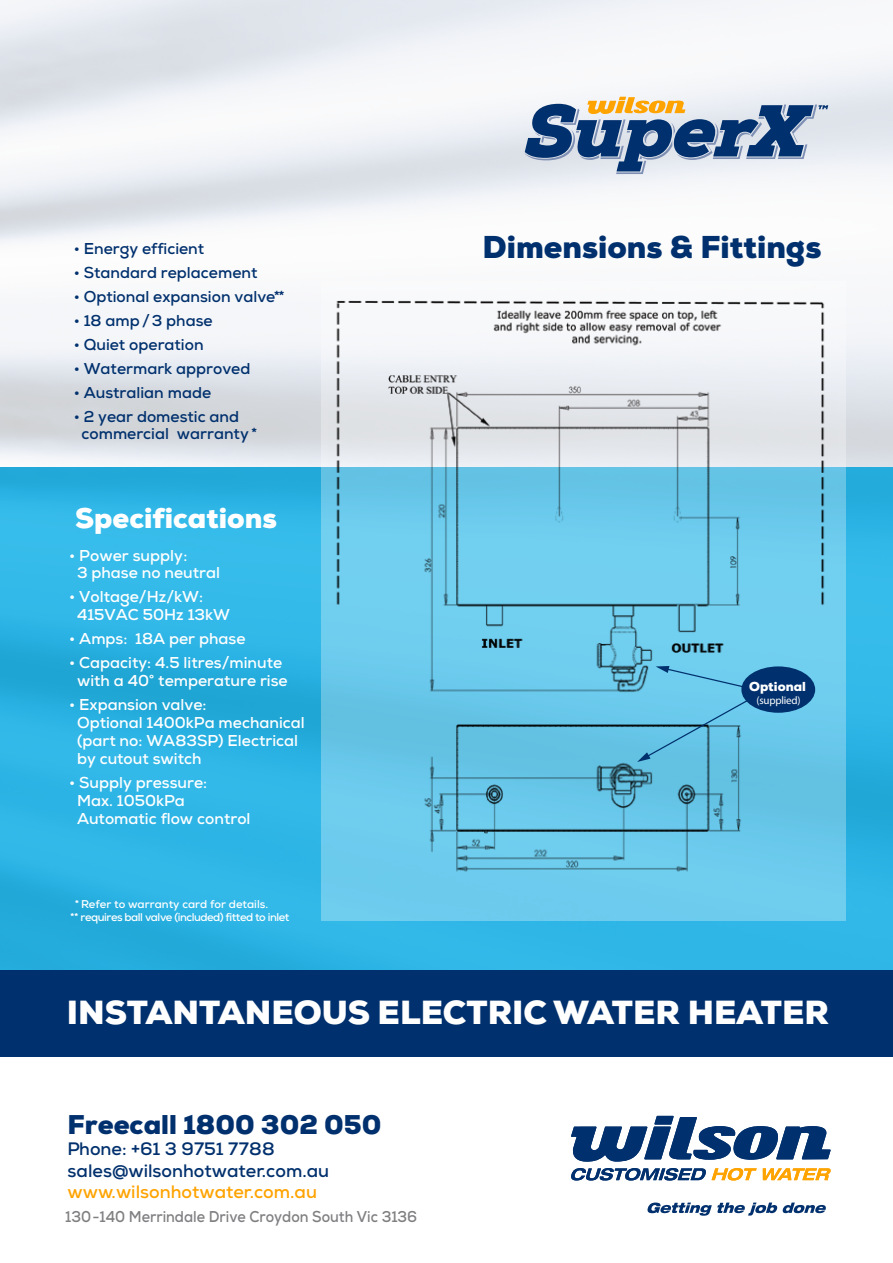
<style>
.page{position:relative;width:893px;height:1263px;background:#fff}
.page>*{position:absolute;margin:0;border:0;box-sizing:border-box;transform-origin:0 0}
.t1{font:900 33.3px "Nexa";color:#fff}
.t2{font:900 31.5px "Nexa";color:#00306d}
.t3{font:900 28.5px "Nexa";color:#fff}
.t4{font:900 27px "Nexa";color:#00306d}
.t5{font:700 18px/21.6px "Nexa";color:#00306d}
.t6{font:700 18px "Nexa";color:#ffa300}
.t7{font:700 15.75px/18px "Nexa";color:#fff}
.t8{font:700 15.75px/16.5px "Nexa";color:#00306d}
.t9{font:700 15.6px "Nexa";color:#808083;scale:.92 1}
.t10{font:900 12.9px "Nexa";color:#fff}
.t11{font:700 11.25px/13.5px "Nexa";letter-spacing:-.04em;color:#fff}
.t12{font:10.95px "Myriad Pro";letter-spacing:-.02em;color:#fff}
</style>
<div class="page">
<img style="left:0;top:467px;width:893px;height:503px">
<svg style="left:647px;top:1202px;width:179px;height:14px"></svg>
<svg style="left:571px;top:1116px;width:260px;height:45px"></svg>
<svg style="left:571px;top:1168px;width:135px;height:12px"></svg>
<svg style="left:763px;top:1168px;width:68px;height:12px"></svg>
<svg style="left:712px;top:1168px;width:45px;height:12px"></svg>
<svg style="left:525px;top:97px;width:303px;height:77px;background:#90a0b5"></svg>
<svg style="left:321px;top:281px;width:524px;height:639px;fill:#6fcdee"></svg>
<img style="left:329px;top:291px;width:509px;height:612px">
<div style="left:741px;top:666px;width:74px;height:47px;background:#00306d;border-radius:50%"></div>
<div style="left:0;top:970px;width:893px;height:86px;background:#00306d"></div>
<svg style="left:637px;top:699px;width:112px;height:63px;background:#61bcde"></svg>
<p class="t8" style="left:74px;top:241px;width:132px">• Energy efficient</p>
<p class="t8" style="left:74px;top:265px;width:185px">• Standard replacement</p>
<p class="t8" style="left:74px;top:289px;width:213px">• Optional expansion valve**</p>
<p class="t8" style="left:74px;top:313px;width:141px">• 18 amp/3 phase</p>
<p class="t8" style="left:74px;top:337px;width:131px">• Quiet operation</p>
<p class="t8" style="left:74px;top:361px;width:178px">• Watermark approved</p>
<p class="t8" style="left:74px;top:385px;width:139px">• Australian made</p>
<p class="t8" style="left:82px;top:409px;width:177px;text-indent:-8px">• 2 year domestic and commercial warranty *</p>
<h3 class="t3" style="left:75px;top:499px;width:203px">Specifications</h3>
<p class="t7" style="left:77px;top:547px;width:145px;line-height:16.5px;text-indent:-8px">• Power supply:<br>3 phase no neutral</p>
<p class="t7" style="left:77px;top:587px;width:155px;text-indent:-8px">• Voltage/Hz/kW:<br>415VAC 50Hz 13kW</p>
<p class="t7" style="left:69px;top:629px;width:178px">• Amps: 18A per phase</p>
<p class="t7" style="left:69px;top:653px;width:220px;text-align:center">• Capacity: 4.5 litres/minute with a 40˚ temperature rise</p>
<p class="t7" style="left:77px;top:695px;width:229px;text-indent:-8px">• Expansion valve:<br>Optional 1400kPa mechanical (part no: WA83SP) Electrical by cutout switch</p>
<p class="t7" style="left:77px;top:773px;width:175px;text-indent:-8px">• Supply pressure:<br>Max. 1050kPa<br>Automatic flow control</p>
<p class="t11" style="left:70px;top:897px;width:221px;text-indent:5px">* Refer to warranty card for details.<br>** requires ball valve (included) fitted to inlet</p>
<h2 class="t2" style="left:482px;top:227px;width:340px">Dimensions &amp; Fittings</h2>
<p class="t10" style="left:749px;top:678px;width:58px">Optional</p>
<p class="t12" style="left:756px;top:693px;width:46px">(supplied)</p>
<h1 class="t1" style="left:67px;top:991px;width:764px">INSTANTANEOUS ELECTRIC WATER HEATER</h1>
<h3 class="t4" style="left:68px;top:1107px;width:316px">Freecall 1800 302 050</h3>
<p class="t5" style="left:68px;top:1138px;width:263px">Phone: +61 3 9751 7788 sales@wilsonhotwater.com.au</p>
<p class="t6" style="left:68px;top:1180px;width:251px">www.wilsonhotwater.com.au</p>
<p class="t9" style="left:65px;top:1206px;width:384px">130-140 Merrindale Drive Croydon South Vic 3136</p>
</div>
